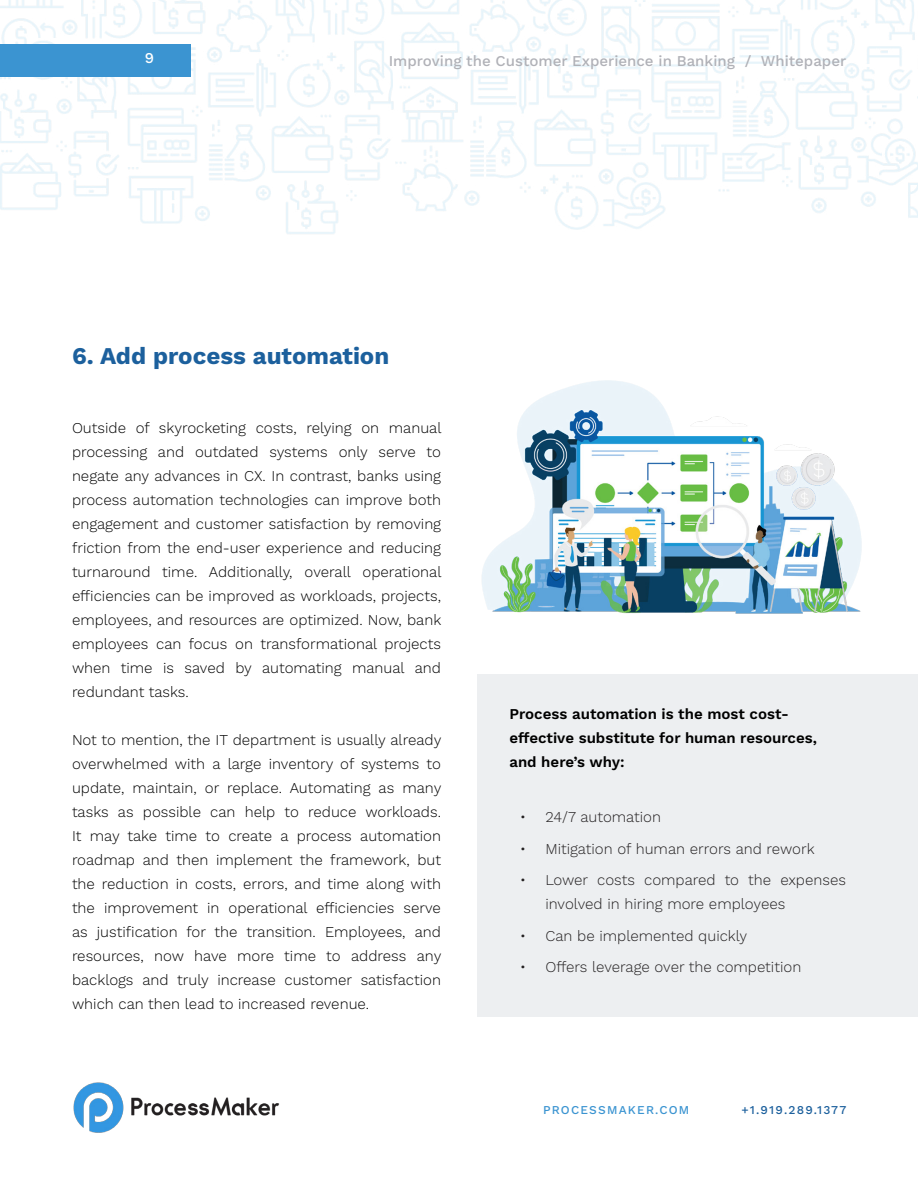
<style>
.page{position:relative;width:918px;height:1188px;background:#fff}
.page>*{position:absolute;margin:0;border:0;box-sizing:border-box;transform-origin:0 0}
.t1{font:700 24px "Work Sans";color:#1c609d}
.t2{font:300 15px/24px "Work Sans";color:#000;text-align:justify}
.t3{font:300 15px/24px "Work Sans";color:#221f20}
.t4{font:600 15px/24px "Work Sans";color:#000}
.t5{font:500 15px "Work Sans";color:#b0b1b7}
.t6{font:500 15px "Work Sans";color:#fff}
.t7{font:500 12px "Work Sans";letter-spacing:.1em;color:#3b94d1}
.t8{font:500 12px "Work Sans";letter-spacing:.1em;color:#1c609d}
</style>
<div class="page">
<img style="left:0;top:0;width:918px;height:234px">
<div style="left:0;top:44px;width:191px;height:32px;background:#3b94d1"></div>
<img style="left:73px;top:1082px;width:207px;height:51px">
<div style="left:477px;top:674px;width:441px;height:343px;background:#edeff1"></div>
<img style="left:482px;top:380px;width:380px;height:234px">
<p class="t6" style="left:145px;top:49px;width:11px">9</p>
<p class="t5" style="left:389px;top:52px;width:459px">Improving the Customer Experience in Banking / Whitepaper</p>
<h1 class="t1" style="left:72px;top:342px;width:319px">6. Add process automation</h1>
<p class="t2" style="left:72px;top:416px;width:371px">Outside of skyrocketing costs, relying on manual processing and outdated systems only serve to negate any advances in CX. In contrast, banks using process automation technologies can improve both engagement and customer satisfaction by removing friction from the end-user experience and reducing turnaround time. Additionally, overall operational efficiencies can be improved as workloads, projects, employees, and resources are optimized. Now, bank employees can focus on transformational projects when time is saved by automating manual and redundant tasks.</p>
<p class="t2" style="left:72px;top:728px;width:371px">Not to mention, the IT department is usually already overwhelmed with a large inventory of systems to update, maintain, or replace. Automating as many tasks as possible can help to reduce workloads.<br>It may take time to create a process automation roadmap and then implement the framework, but the reduction in costs, errors, and time along with the improvement in operational efficiencies serve as justification for the transition. Employees, and resources, now have more time to address any backlogs and truly increase customer satisfaction which can then lead to increased revenue.</p>
<p class="t4" style="left:509px;top:702px;width:309px">Process automation is the most cost&shy;effective substitute for human resources, and here’s why:</p>
<p class="t3" style="left:520px;top:806px;width:143px">• 24/7 automation</p>
<p class="t3" style="left:520px;top:837px;width:296px">• Mitigation of human errors and rework</p>
<p class="t3" style="left:545px;top:869px;width:302px;text-indent:-26px">• Lower costs compared to the expenses involved in hiring more employees</p>
<p class="t3" style="left:520px;top:924px;width:229px">• Can be implemented quickly</p>
<p class="t3" style="left:520px;top:956px;width:283px">• Offers leverage over the competition</p>
<p class="t7" style="left:543px;top:1103px;width:148px">PROCESSMAKER.COM</p>
<p class="t8" style="left:742px;top:1103px;width:106px">+1.919.289.1377</p>
</div>
